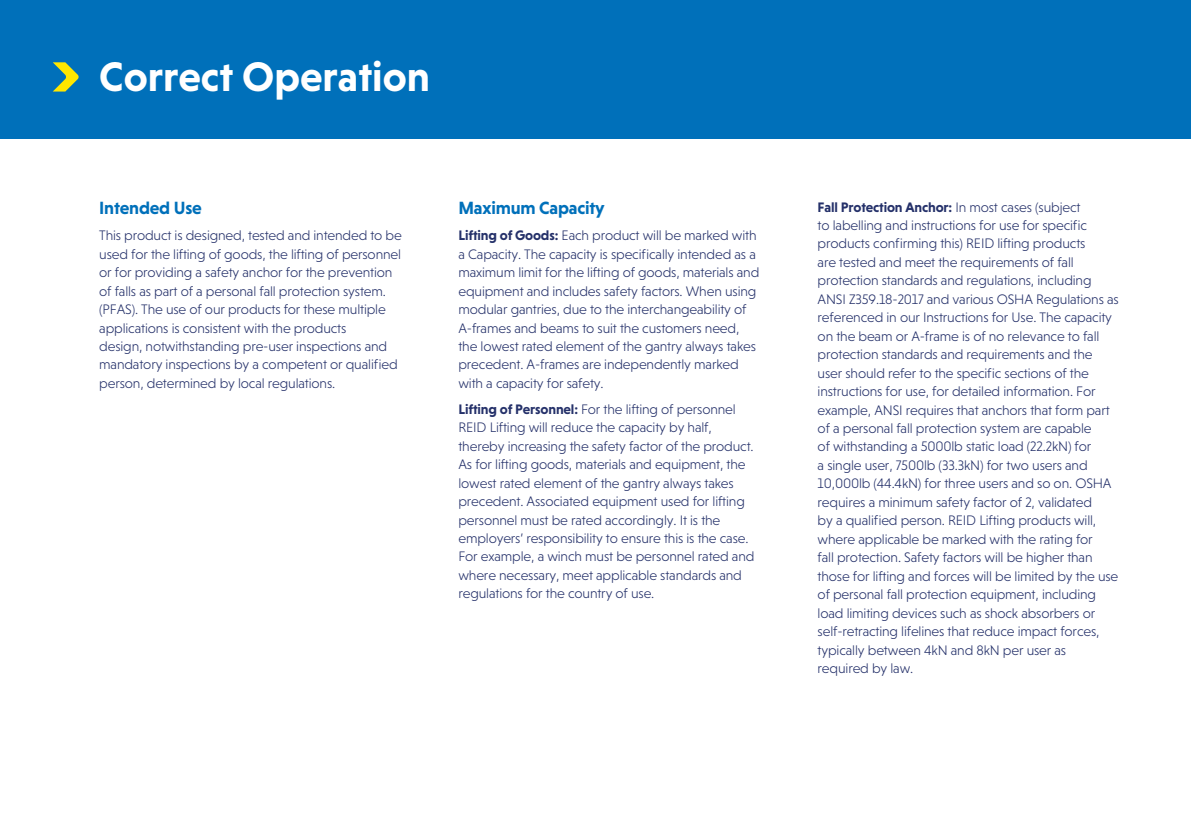
<style>
.page{position:relative;width:1191px;height:840px;background:#fff}
.page>*{position:absolute;margin:0;border:0;box-sizing:border-box;transform-origin:0 0}
.t1{font:700 42px "Niveau Grotesk";color:#fff}
.t2{font:700 18px "Niveau Grotesk";letter-spacing:-.01em;color:#0070ba}
.t3{font:300 14px/18.4px "Niveau Grotesk";letter-spacing:-.01em;color:#25316a}
.s1{font-weight:700}
</style>
<div class="page">
<div style="left:0;top:0;width:1191px;height:138px;background:#0070ba"></div>
<svg style="left:53px;top:62px;width:26px;height:29px"></svg>
<h1 class="t1" style="left:99px;top:52px;width:332px">Correct Operation</h1>
<p class="t2" style="left:99px;top:198px;width:104px">Intended Use</p>
<p class="t3" style="left:99px;top:226px;width:304px">This product is designed, tested and intended to be used for the lifting of goods, the lifting of personnel or for providing a safety anchor for the prevention of falls as part of a personal fall protection system. (PFAS). The use of our products for these multiple applications is consistent with the products<br>design, notwithstanding pre-user inspections and mandatory inspections by a competent or qualified person, determined by local regulations.</p>
<p class="t2" style="left:458px;top:198px;width:148px">Maximum Capacity</p>
<p class="t3" style="left:458px;top:226px;width:302px"><span class="s1">Lifting of Goods:</span> Each product will be marked with a Capacity. The capacity is specifically intended as a maximum limit for the lifting of goods, materials and equipment and includes safety factors. When using modular gantries, due to the interchangeability of A-frames and beams to suit the customers need, the lowest rated element of the gantry always takes precedent. A-frames are independently marked with a capacity for safety.</p>
<p class="t3" style="left:458px;top:399px;width:297px"><span class="s1">Lifting of Personnel:</span> For the lifting of personnel REID Lifting will reduce the capacity by half, thereby increasing the safety factor of the product.<br>As for lifting goods, materials and equipment, the lowest rated element of the gantry always takes precedent. Associated equipment used for lifting personnel must be rated accordingly. It is the employers’ responsibility to ensure this is the case.<br>For example, a winch must be personnel rated and where necessary, meet applicable standards and regulations for the country of use.</p>
<p class="t3" style="left:817px;top:197px;width:303px"><span class="s1">Fall Protection Anchor:</span> In most cases (subject<br>to labelling and instructions for use for specific products confirming this) REID lifting products<br>are tested and meet the requirements of fall protection standards and regulations, including ANSI Z359.18-2017 and various OSHA Regulations as referenced in our Instructions for Use. The capacity on the beam or A-frame is of no relevance to fall protection standards and requirements and the user should refer to the specific sections of the instructions for use, for detailed information. For example, ANSI requires that anchors that form part of a personal fall protection system are capable<br>of withstanding a 5000lb static load (22.2kN) for<br>a single user, 7500lb (33.3kN) for two users and 10,000lb (44.4kN) for three users and so on. OSHA requires a minimum safety factor of 2, validated<br>by a qualified person. REID Lifting products will, where applicable be marked with the rating for<br>fall protection. Safety factors will be higher than those for lifting and forces will be limited by the use of personal fall protection equipment, including load limiting devices such as shock absorbers or self-retracting lifelines that reduce impact forces, typically between 4kN and 8kN per user as required by law.</p>
</div>
